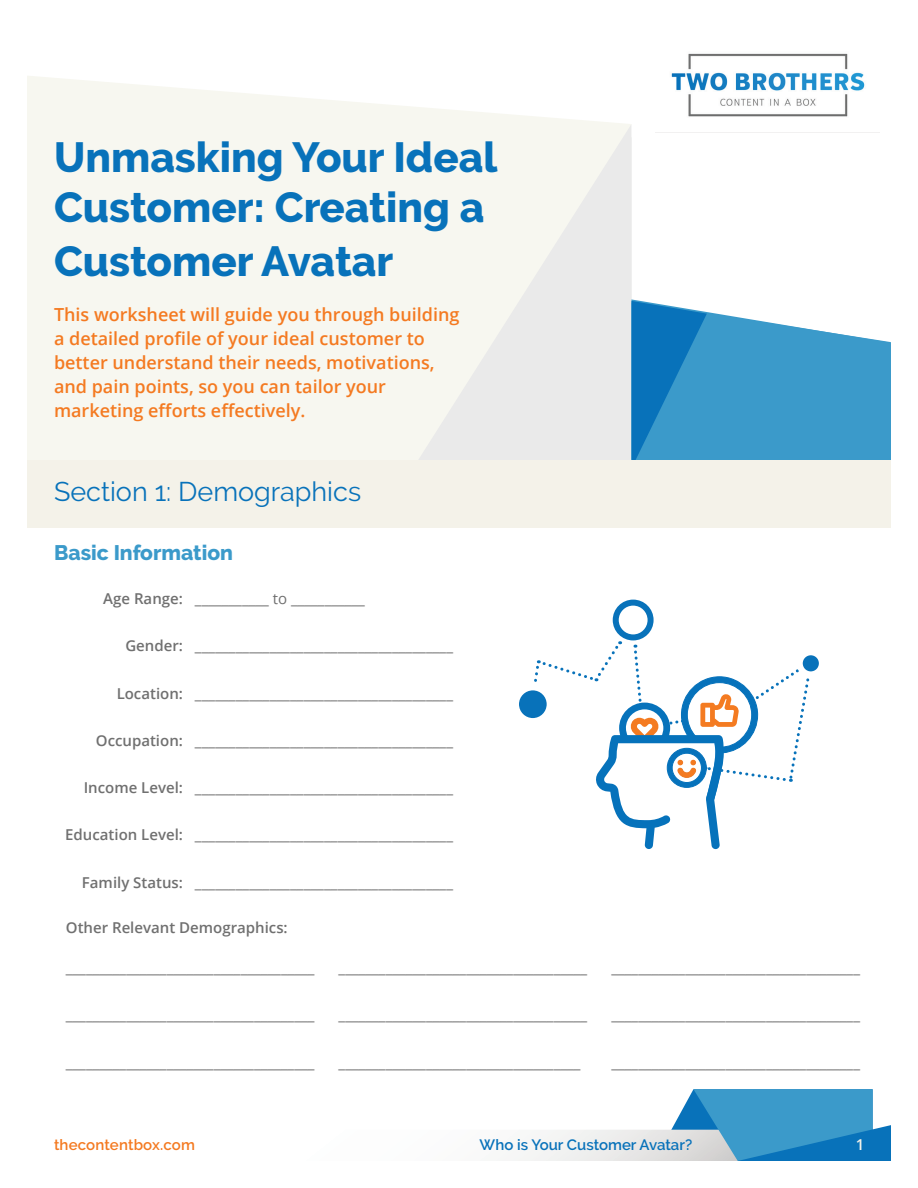
<style>
.page{position:relative;width:918px;height:1188px;background:#fff}
.page>*{position:absolute;margin:0;border:0;box-sizing:border-box;transform-origin:0 0}
.t1{font:800 42px/50.4px "Raleway";color:#0872ba}
.t2{font:27px "Raleway";color:#0872ba}
.t3{font:800 21px "Raleway";color:#3b9aca}
.t4{font:600 18px/24px "Open Sans";color:#f47a21}
.t5{font:15px "Open Sans";color:#707070}
.t6{font:600 15px "Open Sans";color:#707070}
.t7{font:600 15px "Raleway";color:#0872ba}
.t8{font:600 15px "Raleway";letter-spacing:.01em;color:#f47a21}
.t9{font:600 15px "Open Sans";color:#f4f2e9}
.s1{font-weight:600}
</style>
<div class="page">
<img style="left:671px;top:53px;width:194px;height:64px">
<svg style="left:518px;top:1089px;width:373px;height:72px"></svg>
<svg style="left:631px;top:301px;width:260px;height:159px;background:#4ca0ce"></svg>
<svg style="left:27px;top:76px;width:604px;height:384px;fill:#f7f7f0"></svg>
<div style="left:27px;top:460px;width:864px;height:68px;background:#f4f2e9"></div>
<svg style="left:516px;top:687px;width:34px;height:34px"></svg>
<div style="left:513px;top:684px;width:40px;height:40px;border:6px solid #fff;border-radius:50%"></div>
<div style="left:613px;top:600px;width:41px;height:40px;border:6px solid #0872ba;border-radius:50%"></div>
<svg style="left:800px;top:652px;width:22px;height:22px"></svg>
<div style="left:797px;top:649px;width:28px;height:28px;border:6px solid #fff;border-radius:50%"></div>
<svg style="left:529px;top:641px;width:284px;height:208px"></svg>
<h1 class="t1" style="left:54px;top:132px;width:445px">Unmasking Your Ideal<br>Customer: Creating a</h1>
<h1 class="t1" style="left:54px;top:237px;width:341px">Customer Avatar</h1>
<p class="t4" style="left:54px;top:302px;width:407px">This worksheet will guide you through building a detailed profile of your ideal customer to better understand their needs, motivations, and pain points, so you can tailor your marketing efforts effectively.</p>
<h2 class="t2" style="left:54px;top:476px;width:309px">Section 1: Demographics</h2>
<h3 class="t3" style="left:54px;top:541px;width:181px">Basic Information</h3>
<p class="t5" style="left:103px;top:588px;width:263px"><span class="s1">Age Range:</span> ___________ to ___________</p>
<p class="t5" style="left:125px;top:636px;width:329px"><span class="s1">Gender:</span> ______________________________________</p>
<p class="t5" style="left:117px;top:683px;width:338px"><span class="s1">Location:</span> ______________________________________</p>
<p class="t5" style="left:96px;top:730px;width:359px"><span class="s1">Occupation:</span> ______________________________________</p>
<p class="t5" style="left:84px;top:777px;width:371px"><span class="s1">Income Level:</span> ______________________________________</p>
<p class="t5" style="left:65px;top:825px;width:389px"><span class="s1">Education Level:</span> ______________________________________</p>
<p class="t5" style="left:82px;top:872px;width:373px"><span class="s1">Family Status:</span> ______________________________________</p>
<p class="t6" style="left:66px;top:917px;width:223px">Other Relevant Demographics:</p>
<p class="t5" style="left:66px;top:957px;width:250px">_____________________________________</p>
<p class="t5" style="left:339px;top:957px;width:250px">_____________________________________</p>
<p class="t5" style="left:611px;top:957px;width:250px">_____________________________________</p>
<p class="t5" style="left:66px;top:1005px;width:250px">_____________________________________</p>
<p class="t5" style="left:339px;top:1005px;width:250px">_____________________________________</p>
<p class="t5" style="left:611px;top:1005px;width:250px">_____________________________________</p>
<p class="t5" style="left:66px;top:1052px;width:250px">_____________________________________</p>
<p class="t5" style="left:339px;top:1052px;width:243px">____________________________________</p>
<p class="t5" style="left:611px;top:1052px;width:250px">_____________________________________</p>
<p class="t8" style="left:54px;top:1136px;width:143px">thecontentbox.com</p>
<p class="t7" style="left:480px;top:1136px;width:214px">Who is Your Customer Avatar?</p>
<p class="t9" style="left:856px;top:1134px;width:10px">1</p>
</div>
